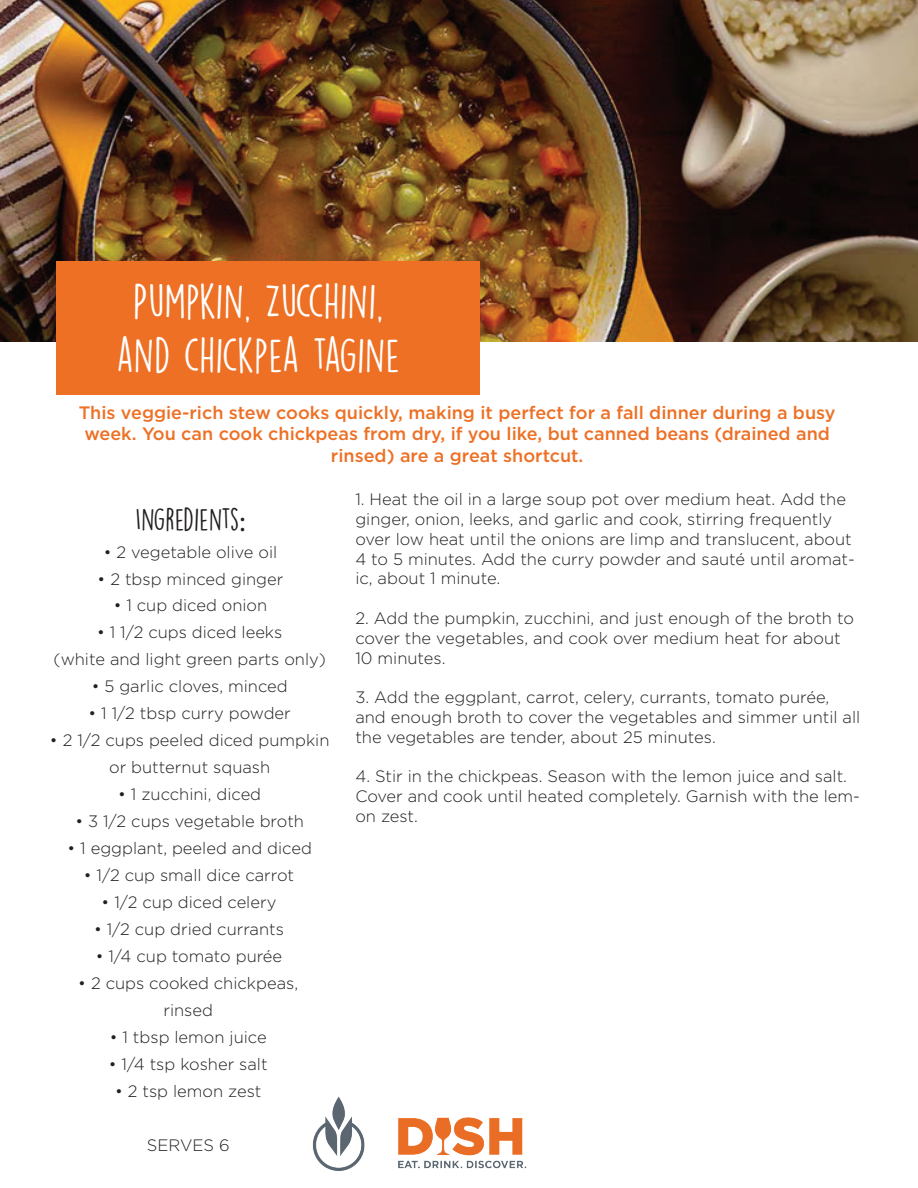
<style>
.page{position:relative;width:918px;height:1188px;background:#fff}
.page>*{position:absolute;margin:0;border:0;box-sizing:border-box;transform-origin:0 0}
.t1{font:43.5px/54px "DK Lemon Yellow Sun";color:#fff;text-align:center}
.t2{font:28.5px "DK Lemon Yellow Sun";color:#231f20}
.t3{font:500 18px/21.6px "Gotham";color:#ed7025;text-align:center}
.t4{font:300 16.5px/19.8px "Gotham";color:#231f20}
.s1{font-family:"Myriad Pro"}
</style>
<div class="page">
<img style="left:0;top:0;width:918px;height:341px">
<div style="left:56px;top:261px;width:424px;height:134px;background:#ed7025"></div>
<img style="left:312px;top:1096px;width:215px;height:75px">
<h1 class="t1" style="left:117px;top:274px;width:285px">PUMPKIN, ZUCCHINI,<br>AND CHICKPEA TAGINE</h1>
<p class="t3" style="left:79px;top:401px;width:758px">This veggie-rich stew cooks quickly, making it perfect for a fall dinner during a busy week. You can cook chickpeas from dry, if you like, but canned beans (drained and rinsed) are a great shortcut.</p>
<h2 class="t2" style="left:136px;top:502px;width:111px">INGREDIENTS<span class="s1">:</span></h2>
<p class="t4" style="left:104px;top:541px;width:175px">• 2 vegetable olive oil</p>
<p class="t4" style="left:98px;top:568px;width:187px">• 2 tbsp minced ginger</p>
<p class="t4" style="left:114px;top:595px;width:155px">• 1 cup diced onion</p>
<p class="t4" style="left:54px;top:619px;width:274px;line-height:27px;text-align:center">• 1 1/2 cups diced leeks<br>(white and light green parts only)</p>
<p class="t4" style="left:92px;top:676px;width:198px">• 5 garlic cloves, minced</p>
<p class="t4" style="left:89px;top:703px;width:204px">• 1 1/2 tbsp curry powder</p>
<p class="t4" style="left:50px;top:727px;width:281px;line-height:27px;text-align:center">• 2 1/2 cups peeled diced pumpkin or butternut squash</p>
<p class="t4" style="left:118px;top:784px;width:144px">• 1 zucchini, diced</p>
<p class="t4" style="left:75px;top:811px;width:230px">• 3 1/2 cups vegetable broth</p>
<p class="t4" style="left:68px;top:838px;width:246px">• 1 eggplant, peeled and diced</p>
<p class="t4" style="left:84px;top:865px;width:212px">• 1/2 cup small dice carrot</p>
<p class="t4" style="left:102px;top:892px;width:176px">• 1/2 cup diced celery</p>
<p class="t4" style="left:94px;top:919px;width:191px">• 1/2 cup dried currants</p>
<p class="t4" style="left:96px;top:946px;width:188px">• 1/4 cup tomato purée</p>
<p class="t4" style="left:78px;top:970px;width:221px;line-height:27px;text-align:center">• 2 cups cooked chickpeas, rinsed</p>
<p class="t4" style="left:110px;top:1027px;width:158px">• 1 tbsp lemon juice</p>
<p class="t4" style="left:109px;top:1054px;width:160px">• 1/4 tsp kosher salt</p>
<p class="t4" style="left:115px;top:1081px;width:148px">• 2 tsp lemon zest</p>
<p class="t4" style="left:147px;top:1135px;width:84px">SERVES 6</p>
<p class="t4" style="left:355px;top:489px;width:501px">1. Heat the oil in a large soup pot over medium heat. Add the ginger, onion, leeks, and garlic and cook, stirring frequently over low heat until the onions are limp and translucent, about 4 to 5 minutes. Add the curry powder and sauté until aromat&shy;ic, about 1 minute.</p>
<p class="t4" style="left:355px;top:608px;width:500px">2. Add the pumpkin, zucchini, and just enough of the broth to cover the vegetables, and cook over medium heat for about<br>10 minutes.</p>
<p class="t4" style="left:355px;top:687px;width:506px">3. Add the eggplant, carrot, celery, currants, tomato purée, and enough broth to cover the vegetables and simmer until all the vegetables are tender, about 25 minutes.</p>
<p class="t4" style="left:355px;top:766px;width:506px">4. Stir in the chickpeas. Season with the lemon juice and salt.<br>Cover and cook until heated completely. Garnish with the lem&shy;on zest.</p>
</div>
